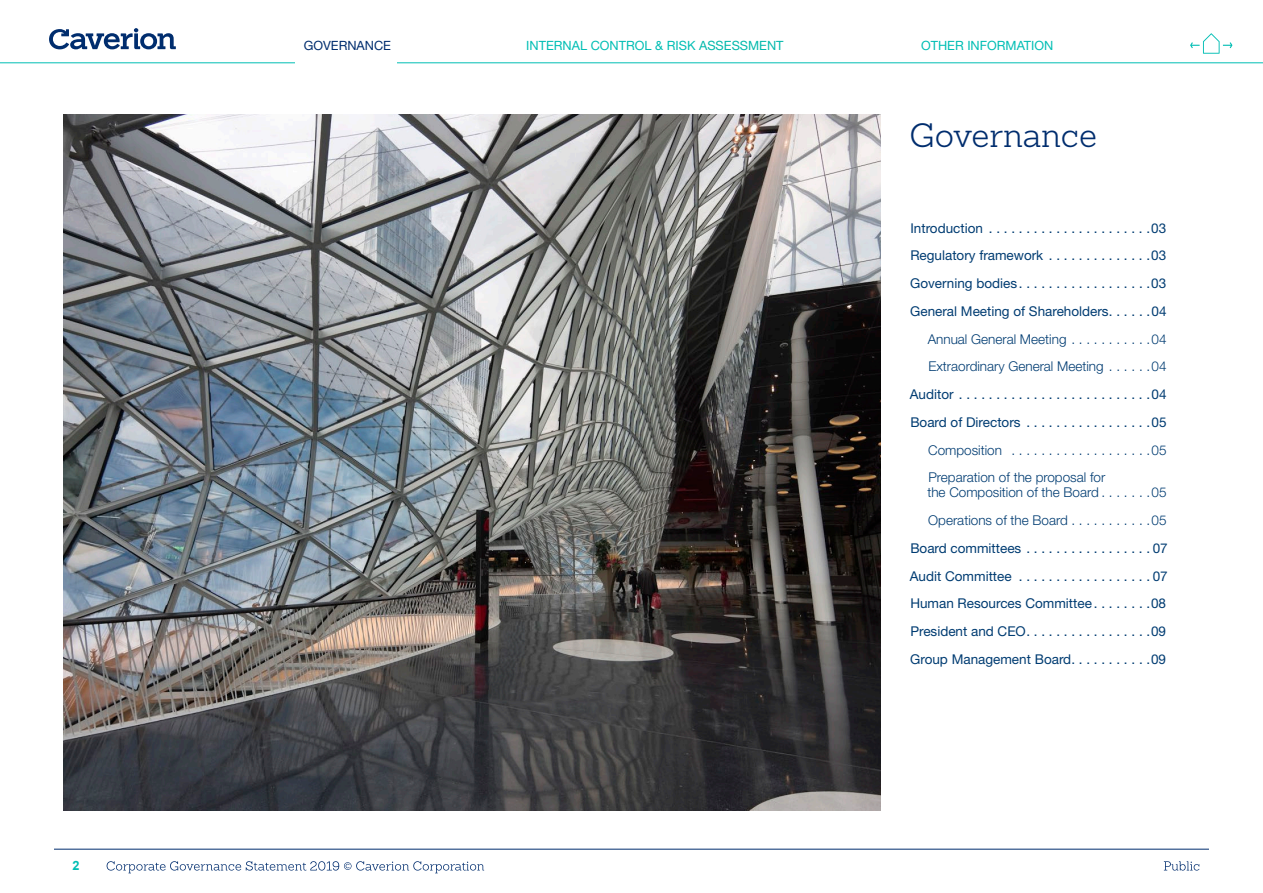
<style>
.page{position:relative;width:1263px;height:893px;background:#fff}
.page>*{position:absolute;margin:0;border:0;box-sizing:border-box;transform-origin:0 0}
.Note_heading_1{font:300 33px "Sanchez";color:#002d6e}
.toc_välisivut{font:13.5px "Helvetica Neue LT Pro";color:#003c72}
.toc_välisivut-2{font:300 13.5px/15px "Helvetica Neue LT Pro";color:#003c72}
.navi{font:12.75px "Helvetica Neue LT Std";color:#00beb4}
.navi-2{font:12.75px "Helvetica Neue LT Std";color:#002d6e}
.t1{font:700 12.75px "Arial";color:#00beb4}
.s1{color:#03b9ac}
</style>
<div class="page">
<svg style="left:107px;top:861px;width:377px;height:12px"></svg>
<hr style="left:54px;top:849px;width:1155px;height:1px;background:#002d6e">
<svg style="left:1164px;top:861px;width:35px;height:9px"></svg>
<hr style="left:0;top:63px;width:1263px;height:1px;background:#00beb4">
<svg style="left:49px;top:28px;width:127px;height:21px"></svg>
<svg style="left:1190px;top:33px;width:43px;height:21px"></svg>
<img style="left:63px;top:115px;width:817px;height:695px">
<div style="left:295px;top:60px;width:101px;height:19px;background:#fff"></div>
<p class="t1" style="left:73px;top:858px;width:9px">2</p>
<p class="navi-2" style="left:304px;top:37px;width:89px">GOVERNANCE</p>
<p class="navi" style="left:526px;top:37px;width:259px">INTERNAL CONTROL &amp; RISK <span class="s1">ASSESSMENT</span></p>
<p class="navi" style="left:921px;top:37px;width:134px">OTHER INFORMATION</p>
<p class="Note_heading_1" style="left:909px;top:115px;width:189px">Governance</p>
<p class="toc_välisivut" style="left:910px;top:219px;width:257px">Introduction . . . . . . . . . . . . . . . . . . . . . 03</p>
<p class="toc_välisivut" style="left:910px;top:247px;width:257px">Regulatory framework . . . . . . . . . . . . . 03</p>
<p class="toc_välisivut" style="left:910px;top:275px;width:258px">Governing bodies . . . . . . . . . . . . . . . . . 03</p>
<p class="toc_välisivut" style="left:910px;top:303px;width:258px">General Meeting of Shareholders . . . . . 04</p>
<p class="toc_välisivut-2" style="left:928px;top:331px;width:240px">Annual General Meeting . . . . . . . . . . 04</p>
<p class="toc_välisivut-2" style="left:928px;top:359px;width:240px">Extraordinary General Meeting . . . . . 04</p>
<p class="toc_välisivut" style="left:910px;top:386px;width:258px">Auditor . . . . . . . . . . . . . . . . . . . . . . . . . 04</p>
<p class="toc_välisivut" style="left:910px;top:414px;width:258px">Board of Directors . . . . . . . . . . . . . . . . 05</p>
<p class="toc_välisivut-2" style="left:928px;top:442px;width:240px">Composition . . . . . . . . . . . . . . . . . . 05</p>
<p class="toc_välisivut-2" style="left:927px;top:470px;width:241px">Preparation of the proposal for<br>the Composition of the Board . . . . . . 05</p>
<p class="toc_välisivut-2" style="left:928px;top:513px;width:240px">Operations of the Board . . . . . . . . . . 05</p>
<p class="toc_välisivut" style="left:910px;top:540px;width:259px">Board committees . . . . . . . . . . . . . . . . 07</p>
<p class="toc_välisivut" style="left:910px;top:567px;width:259px">Audit Committee . . . . . . . . . . . . . . . . . 07</p>
<p class="toc_välisivut" style="left:910px;top:595px;width:257px">Human Resources Committee . . . . . . . 08</p>
<p class="toc_välisivut" style="left:910px;top:623px;width:257px">President and CEO . . . . . . . . . . . . . . . . 09</p>
<p class="toc_välisivut" style="left:910px;top:651px;width:257px">Group Management Board . . . . . . . . . . 09</p>
</div>
